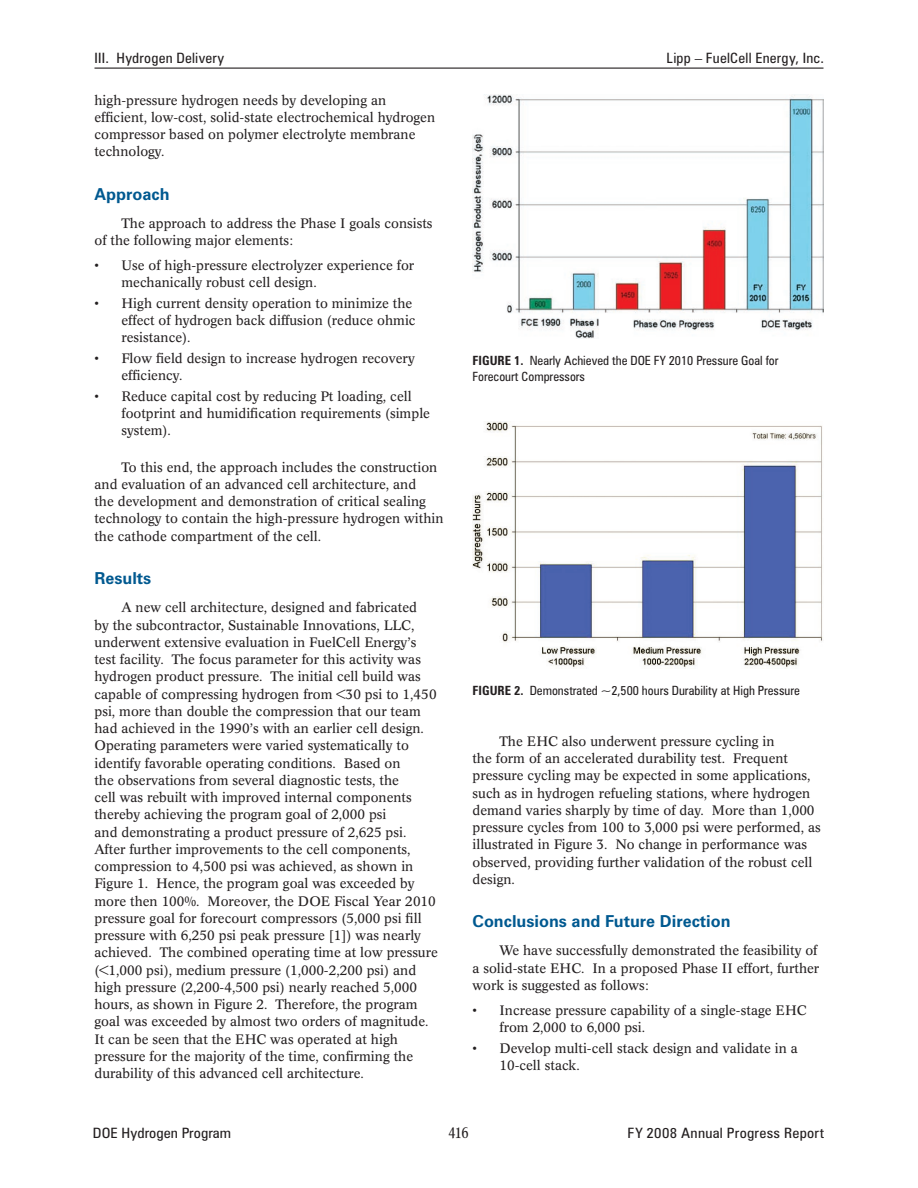
<style>
.page{position:relative;width:918px;height:1188px;background:#fff}
.page>*{position:absolute;margin:0;border:0;box-sizing:border-box;transform-origin:0 0}
._1_RptObjHead{font:700 16.5px "Zurich BT";color:#005990}
.t1{font:condensed 15px "Concorde BE";color:#231f20}
._11_Header_R{font:condensed 14.25px "Zurich BT";letter-spacing:.015em;color:#231f20;scale:1.08 1}
._11_Header_R-2{font:condensed 14.25px "Zurich BT";letter-spacing:.015em;color:#231f20;scale:1.05 1}
._11_Header_L{font:condensed 14.25px "Zurich BT";letter-spacing:.02em;color:#231f20;scale:1.05 1}
._1_Body_text{font:13.5px/17.2px "Concorde BE";color:#231f20}
._1_Bulleted{font:13.5px/17.2px "Concorde BE";color:#231f20}
._1_Bulleted_Last{font:13.5px/17.2px "Concorde BE";color:#231f20}
._1_FigureTitle{font:condensed 12.75px/15.8px "Zurich BT";color:#231f20}
.s1{font-weight:700}
</style>
<div class="page">
<hr style="left:94px;top:68px;width:730px;height:1px;background:#231f20">
<img style="left:472px;top:94px;width:351px;height:245px">
<img style="left:472px;top:422px;width:351px;height:247px">
<p class="_11_Header_L" style="left:94px;top:49px;width:125px">III. Hydrogen Delivery</p>
<p class="_11_Header_R-2" style="left:667px;top:49px;width:151px">Lipp – FuelCell Energy, Inc.</p>
<p class="_1_Body_text" style="left:94px;top:91px;width:342px">high-pressure hydrogen needs by developing an efficient, low-cost, solid-state electrochemical hydrogen compressor based on polymer electrolyte membrane technology.</p>
<p class="_1_RptObjHead" style="left:94px;top:184px;width:77px">Approach</p>
<p class="_1_Body_text" style="left:94px;top:215px;width:340px;text-indent:27px">The approach to address the Phase I goals consists of the following major elements:</p>
<p class="_1_Bulleted" style="left:122px;top:257px;width:294px;text-indent:-27px">• Use of high-pressure electrolyzer experience for mechanically robust cell design.</p>
<p class="_1_Bulleted" style="left:122px;top:295px;width:296px;text-indent:-27px">• High current density operation to minimize the effect of hydrogen back diffusion (reduce ohmic resistance).</p>
<p class="_1_Bulleted" style="left:122px;top:350px;width:295px;text-indent:-27px">• Flow field design to increase hydrogen recovery efficiency.</p>
<p class="_1_Bulleted_Last" style="left:122px;top:387px;width:310px;text-indent:-27px">• Reduce capital cost by reducing Pt loading, cell footprint and humidification requirements (simple system).</p>
<p class="_1_Body_text" style="left:94px;top:459px;width:351px;text-indent:27px">To this end, the approach includes the construction and evaluation of an advanced cell architecture, and<br>the development and demonstration of critical sealing technology to contain the high-pressure hydrogen within the cathode compartment of the cell.</p>
<p class="_1_RptObjHead" style="left:94px;top:568px;width:58px">Results</p>
<p class="_1_Body_text" style="left:94px;top:599px;width:345px;text-indent:27px">A new cell architecture, designed and fabricated<br>by the subcontractor, Sustainable Innovations, LLC, underwent extensive evaluation in FuelCell Energy’s test facility. The focus parameter for this activity was hydrogen product pressure. The initial cell build was capable of compressing hydrogen from &lt;30 psi to 1,450 psi, more than double the compression that our team had achieved in the 1990’s with an earlier cell design.<br>Operating parameters were varied systematically to identify favorable operating conditions. Based on<br>the observations from several diagnostic tests, the<br>cell was rebuilt with improved internal components thereby achieving the program goal of 2,000 psi<br>and demonstrating a product pressure of 2,625 psi.<br>After further improvements to the cell components, compression to 4,500 psi was achieved, as shown in Figure 1. Hence, the program goal was exceeded by more then 100%. Moreover, the DOE Fiscal Year 2010 pressure goal for forecourt compressors (5,000 psi fill pressure with 6,250 psi peak pressure [1]) was nearly achieved. The combined operating time at low pressure (&lt;1,000 psi), medium pressure (1,000-2,200 psi) and high pressure (2,200-4,500 psi) nearly reached 5,000 hours, as shown in Figure 2. Therefore, the program goal was exceeded by almost two orders of magnitude.<br>It can be seen that the EHC was operated at high pressure for the majority of the time, confirming the durability of this advanced cell architecture.</p>
<p class="_1_FigureTitle" style="left:472px;top:352px;width:308px"><span class="s1">FIGURE 1.</span> Nearly Achieved the DOE FY 2010 Pressure Goal for<br>Forecourt Compressors</p>
<p class="_1_FigureTitle" style="left:472px;top:682px;width:329px"><span class="s1">FIGURE 2.</span> Demonstrated ~2,500 hours Durability at High Pressure</p>
<p class="_1_Body_text" style="left:472px;top:733px;width:350px;text-indent:27px">The EHC also underwent pressure cycling in<br>the form of an accelerated durability test. Frequent pressure cycling may be expected in some applications, such as in hydrogen refueling stations, where hydrogen demand varies sharply by time of day. More than 1,000 pressure cycles from 100 to 3,000 psi were performed, as illustrated in Figure 3. No change in performance was observed, providing further validation of the robust cell design.</p>
<p class="_1_RptObjHead" style="left:472px;top:912px;width:260px">Conclusions and Future Direction</p>
<p class="_1_Body_text" style="left:472px;top:942px;width:348px;text-indent:27px">We have successfully demonstrated the feasibility of a solid-state EHC. In a proposed Phase II effort, further work is suggested as follows:</p>
<p class="_1_Bulleted" style="left:500px;top:1002px;width:309px;text-indent:-27px">• Increase pressure capability of a single-stage EHC from 2,000 to 6,000 psi.</p>
<p class="_1_Bulleted" style="left:500px;top:1039px;width:300px;text-indent:-27px">• Develop multi-cell stack design and validate in a<br>10-cell stack.</p>
<p class="_11_Header_R" style="left:93px;top:1124px;width:129px">DOE Hydrogen Program</p>
<p class="t1" style="left:448px;top:1124px;width:22px">416</p>
<p class="_11_Header_R" style="left:628px;top:1124px;width:184px">FY 2008 Annual Progress Report</p>
</div>
